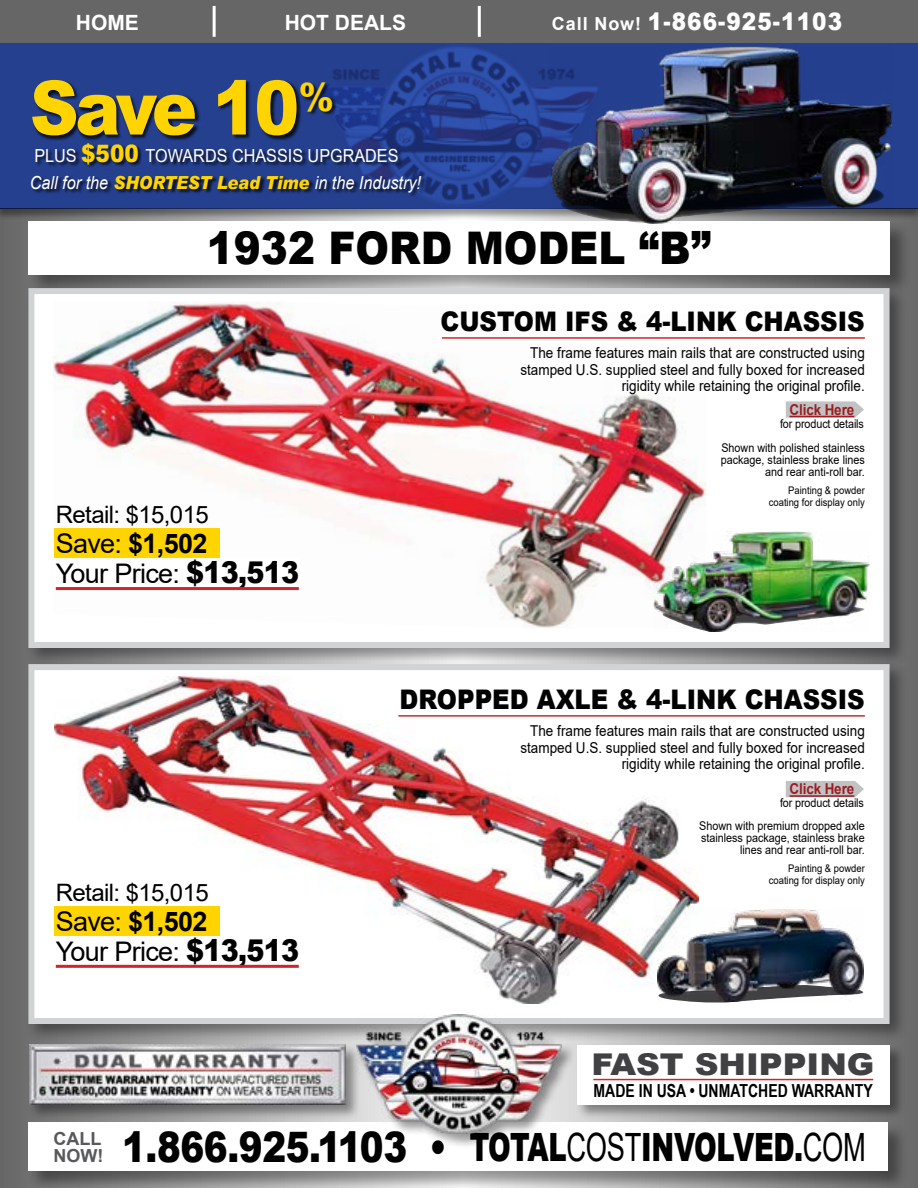
<style>
.page{position:relative;width:918px;height:1188px;background:#fff}
.page>*{position:absolute;margin:0;border:0;box-sizing:border-box;transform-origin:0 0}
.t1{font:900 75px "Arial";letter-spacing:-.06em;color:#ffd400;scale:.9 1}
.t2{font:900 45px "Arial";color:#000;scale:.9 1}
.t3{font:900 42px "Arial";letter-spacing:-.01em;color:#000;scale:.85 1}
.t4{font:900 30px "Arial";color:#414042;scale:1.1 1}
.t5{font:27px/30px "Arial";letter-spacing:-.025em;color:#000}
.t6{font:900 27px "Arial";color:#000;scale:.9 1}
.t7{font:24px "Arial";letter-spacing:-.025em;color:#000}
.t8{font:900 24px "Arial";letter-spacing:.05em;color:#fff;scale:.9 1}
.t9{font:700 21px "Arial";color:#fff}
.t10{font:18px/27px "Arial";color:#fff;scale:.9 1}
.t11{font:700 18px "Arial Narrow";color:#000;scale:.95 1}
.t12{font:700 18px/17.7px "Arial";color:#58595b}
.t13{font:15px/16.5px "Arial";color:#000;text-align:right;scale:.9 1}
.t14{font:700 15px "Arial";letter-spacing:-.01em;color:#9c1d24;scale:.9 1}
.t15{font:12px/12px "Arial";color:#000;text-align:right;scale:.9 1}
.t16{font:10.5px/12px "Arial";color:#000;text-align:right;scale:.9 1}
.s1{font-weight:700;font-size:18px}
.s2{font-weight:900;font-size:24px;color:#ffd400}
.s3{font-style:italic}
.s4{font-weight:900;font-style:italic;color:#ffd400}
.s5{font-weight:700}
.s6{font-weight:900;font-size:30px}
.s7{font-size:39px}
.s8{font-weight:400;font-size:39px}
</style>
<div class="page">
<div style="left:0;top:220px;width:918px;height:968px;background:#6a6a6a"></div>
<div style="left:0;top:0;width:918px;height:43px;background:#666"></div>
<hr style="left:213px;top:6px;width:3px;height:31px;background:#fff">
<hr style="left:478px;top:6px;width:3px;height:31px;background:#fff">
<div style="left:0;top:44px;width:918px;height:176px;background:#000;opacity:.4"></div>
<div style="left:0;top:43px;width:918px;height:166px;background:#25408f"></div>
<img style="left:333px;top:47px;width:218px;height:157px">
<div style="left:33px;top:81px;width:394px;height:115px;background:#000;opacity:.75"></div>
<div style="left:27px;top:220px;width:884px;height:76px;background:#000;opacity:.4"></div>
<div style="left:28px;top:221px;width:862px;height:53px;background:#fff"></div>
<div style="left:24px;top:284px;width:884px;height:382px;background:#000;opacity:.4"></div>
<div style="left:28px;top:288px;width:862px;height:360px;background:#fff;border:6px solid #d1d3d4"></div>
<div style="left:24px;top:660px;width:884px;height:382px;background:#000;opacity:.4"></div>
<div style="left:28px;top:664px;width:862px;height:360px;background:#fff;border:6px solid #d1d3d4"></div>
<svg style="left:786px;top:401px;width:78px;height:17px"></svg>
<hr style="left:790px;top:416px;width:64px;height:1px;background:#9c1d24">
<svg style="left:786px;top:781px;width:78px;height:16px"></svg>
<hr style="left:790px;top:795px;width:64px;height:2px;background:#9c1d24">
<img style="left:54px;top:677px;width:644px;height:327px">
<hr style="left:398px;top:715px;width:467px;height:2px;background:#d2232a">
<img style="left:53px;top:302px;width:653px;height:326px">
<hr style="left:442px;top:337px;width:423px;height:2px;background:#d2232a">
<img style="left:653px;top:531px;width:216px;height:101px">
<svg style="left:650px;top:985px;width:214px;height:18px"></svg>
<img style="left:657px;top:909px;width:206px;height:93px">
<svg style="left:547px;top:176px;width:351px;height:49px"></svg>
<img style="left:551px;top:46px;width:342px;height:177px">
<div style="left:54px;top:528px;width:166px;height:30px;background:#ffd400"></div>
<div style="left:54px;top:558px;width:245px;height:29px;background:#fff"></div>
<hr style="left:56px;top:587px;width:243px;height:3px;background:#d2232a">
<div style="left:54px;top:906px;width:166px;height:29px;background:#ffd400"></div>
<div style="left:54px;top:936px;width:245px;height:28px;background:#fff"></div>
<hr style="left:56px;top:965px;width:243px;height:3px;background:#d2232a">
<div style="left:27px;top:1121px;width:882px;height:67px;background:#000;opacity:.4"></div>
<div style="left:28px;top:1123px;width:860px;height:48px;background:#fff"></div>
<div style="left:576px;top:1044px;width:329px;height:75px;background:#000;opacity:.4"></div>
<div style="left:577px;top:1045px;width:313px;height:59px;background:#fff"></div>
<hr style="left:593px;top:1079px;width:280px;height:1px;background:#d2232a">
<div style="left:356px;top:1015px;width:220px;height:133px;background:#000;opacity:.4"></div>
<img style="left:356px;top:1015px;width:206px;height:118px">
<div style="left:29px;top:1044px;width:331px;height:75px;background:#000;opacity:.4"></div>
<img style="left:29px;top:1045px;width:316px;height:60px">
<h3 class="t9" style="left:76px;top:8px;width:64px">HOME</h3>
<h3 class="t9" style="left:285px;top:8px;width:123px">HOT DEALS</h3>
<h3 class="t8" style="left:552px;top:4px;width:324px"><span class="s1">Call Now!</span> 1-866-925-1103</h3>
<h1 class="t1" style="left:30px;top:53px;width:339px">Save 10<sup>%</sup></h1>
<p class="t10" style="left:30px;top:142px;width:436px">PLUS <span class="s2">$500</span> TOWARDS CHASSIS UPGRADES<br><span class="s3">Call for the</span> <span class="s4">SHORTEST Lead Time</span> <span class="s3">in the Industry!</span></p>
<h2 class="t2" style="left:207px;top:216px;width:562px">1932 FORD MODEL “B”</h2>
<h3 class="t6" style="left:440px;top:302px;width:473px">CUSTOM IFS &amp; 4-LINK CHASSIS</h3>
<p class="t13" style="left:520px;top:345px;width:384px">The frame features main rails that are constructed using stamped U.S. supplied steel and fully boxed for increased rigidity while retaining the original profile.</p>
<h3 class="t7" style="left:56px;top:498px;width:155px">Retail: $15,015</h3>
<h3 class="t5" style="left:56px;top:528px;width:245px">Save: <span class="s5">$1,502<br></span>Your Price: <span class="s6">$13,513</span></h3>
<h3 class="t7" style="left:56px;top:876px;width:155px">Retail: $15,015</h3>
<h3 class="t5" style="left:56px;top:906px;width:245px">Save: <span class="s5">$1,502<br></span>Your Price: <span class="s6">$13,513</span></h3>
<p class="t14" style="left:790px;top:399px;width:74px">Click Here</p>
<p class="t15" style="left:780px;top:418px;width:95px">for product details</p>
<p class="t15" style="left:721px;top:442px;width:162px">Shown with polished stainless package, stainless brake lines and rear anti-roll bar.</p>
<p class="t16" style="left:769px;top:485px;width:108px">Painting &amp; powder coating for display only</p>
<h3 class="t6" style="left:400px;top:680px;width:518px">DROPPED AXLE &amp; 4-LINK CHASSIS</h3>
<p class="t13" style="left:520px;top:722px;width:384px">The frame features main rails that are constructed using stamped U.S. supplied steel and fully boxed for increased rigidity while retaining the original profile.</p>
<p class="t14" style="left:790px;top:779px;width:74px">Click Here</p>
<p class="t15" style="left:780px;top:797px;width:95px">for product details</p>
<p class="t15" style="left:699px;top:819px;width:186px">Shown with premium dropped axle stainless package, stainless brake lines and rear anti-roll bar.</p>
<p class="t16" style="left:769px;top:863px;width:108px">Painting &amp; powder coating for display only</p>
<h3 class="t4" style="left:592px;top:1043px;width:259px">FAST SHIPPING</h3>
<p class="t11" style="left:594px;top:1077px;width:295px">MADE IN USA • UNMATCHED WARRANTY</p>
<p class="t12" style="left:53px;top:1130px;width:51px">CALL<br>NOW!</p>
<h3 class="t3" style="left:122px;top:1117px;width:877px">1.866.925.1103 • <span class="s7">TOTAL</span><span class="s8">COST</span><span class="s7">INVOLVED.</span><span class="s8">COM</span></h3>
</div>
